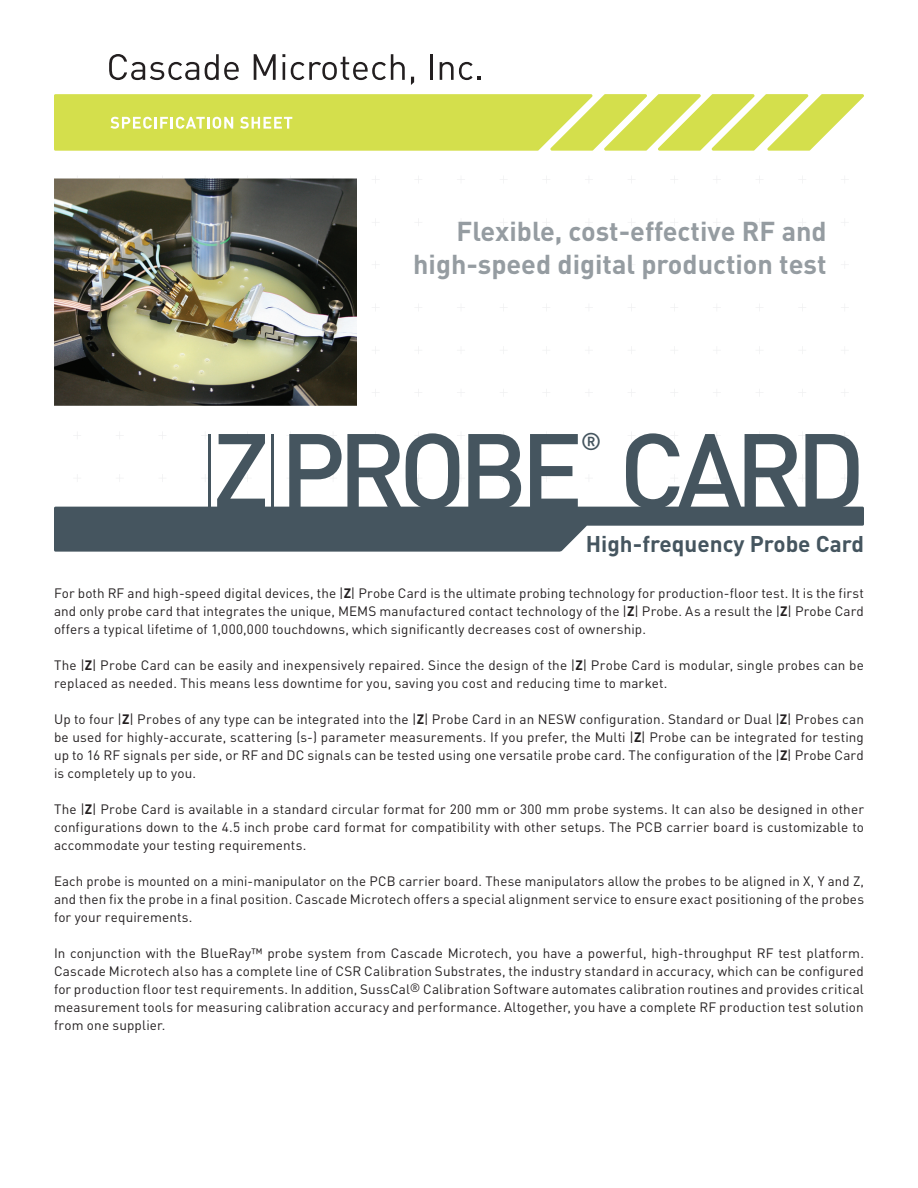
<style>
.page{position:relative;width:918px;height:1188px;background:#fff}
.page>*{position:absolute;margin:0;border:0;box-sizing:border-box;transform-origin:0 0}
.t1{font:500 105px "DINOT";letter-spacing:-.075em;color:#45555f}
.t2{font:700 27px/32.4px "DINOT";color:#959ca1;text-align:right}
.t3{font:500 24px "DINOT";color:#45555f}
.t4{font:700 22.5px "DINOT";color:#45555f}
.body{font:13.5px/18px "DINOT";letter-spacing:.01em;color:#231f20;text-align:justify}
.s1{font-weight:700}
.s2{font-size:12px}
</style>
<div class="page">
<svg style="left:159px;top:432px;width:7px;height:7px"></svg>
<svg style="left:244px;top:432px;width:7px;height:7px"></svg>
<svg style="left:287px;top:432px;width:7px;height:7px"></svg>
<svg style="left:372px;top:432px;width:7px;height:7px"></svg>
<svg style="left:415px;top:432px;width:7px;height:7px"></svg>
<svg style="left:500px;top:432px;width:7px;height:7px"></svg>
<svg style="left:543px;top:432px;width:7px;height:7px"></svg>
<svg style="left:628px;top:432px;width:7px;height:7px"></svg>
<svg style="left:671px;top:432px;width:7px;height:7px"></svg>
<svg style="left:756px;top:432px;width:7px;height:7px"></svg>
<svg style="left:799px;top:432px;width:7px;height:7px"></svg>
<svg style="left:372px;top:389px;width:7px;height:7px"></svg>
<svg style="left:415px;top:389px;width:7px;height:7px"></svg>
<svg style="left:500px;top:389px;width:7px;height:7px"></svg>
<svg style="left:543px;top:389px;width:7px;height:7px"></svg>
<svg style="left:628px;top:389px;width:7px;height:7px"></svg>
<svg style="left:671px;top:389px;width:7px;height:7px"></svg>
<svg style="left:756px;top:389px;width:7px;height:7px"></svg>
<svg style="left:799px;top:389px;width:7px;height:7px"></svg>
<svg style="left:372px;top:304px;width:7px;height:7px"></svg>
<svg style="left:415px;top:304px;width:7px;height:7px"></svg>
<svg style="left:500px;top:304px;width:7px;height:7px"></svg>
<svg style="left:543px;top:304px;width:7px;height:7px"></svg>
<svg style="left:628px;top:304px;width:7px;height:7px"></svg>
<svg style="left:671px;top:304px;width:7px;height:7px"></svg>
<svg style="left:756px;top:304px;width:7px;height:7px"></svg>
<svg style="left:799px;top:304px;width:7px;height:7px"></svg>
<svg style="left:372px;top:176px;width:7px;height:7px"></svg>
<svg style="left:415px;top:176px;width:7px;height:7px"></svg>
<svg style="left:500px;top:176px;width:7px;height:7px"></svg>
<svg style="left:543px;top:176px;width:7px;height:7px"></svg>
<svg style="left:628px;top:176px;width:7px;height:7px"></svg>
<svg style="left:671px;top:176px;width:7px;height:7px"></svg>
<svg style="left:756px;top:176px;width:7px;height:7px"></svg>
<svg style="left:799px;top:176px;width:7px;height:7px"></svg>
<svg style="left:109px;top:54px;width:90px;height:26px"></svg>
<svg style="left:205px;top:54px;width:34px;height:26px"></svg>
<svg style="left:254px;top:54px;width:22px;height:26px"></svg>
<svg style="left:282px;top:54px;width:3px;height:26px"></svg>
<svg style="left:291px;top:54px;width:114px;height:26px"></svg>
<svg style="left:411px;top:77px;width:3px;height:8px"></svg>
<hr style="left:430px;top:54px;width:3px;height:26px;background:#231f20">
<svg style="left:440px;top:62px;width:41px;height:18px"></svg>
<svg style="left:54px;top:507px;width:810px;height:45px"></svg>
<svg style="left:54px;top:94px;width:810px;height:57px;background:#d8e25e"></svg>
<svg style="left:110px;top:117px;width:123px;height:12px"></svg>
<svg style="left:240px;top:117px;width:52px;height:12px"></svg>
<hr style="left:208px;top:434px;width:3px;height:73px;background:#45555f">
<hr style="left:271px;top:434px;width:3px;height:73px;background:#45555f">
<img style="left:54px;top:179px;width:302px;height:226px">
<p class="t2" style="left:413px;top:214px;width:415px">Flexible, cost-effective RF and high-speed digital production test</p>
<p class="t3" style="left:581px;top:425px;width:22px">®</p>
<p class="t1" style="left:212px;top:399px;width:655px">Z PROBE CARD</p>
<p class="t4" style="left:586px;top:528px;width:280px">High-frequency Probe Card</p>
<p class="body" style="left:54px;top:583px;width:811px">For both RF and high-speed digital devices, the |<span class="s1">Z</span>| Probe Card is the ultimate probing technology for production-floor test. It is the first and only probe card that integrates the unique, MEMS manufactured contact technology of the |<span class="s1">Z</span>| Probe. As a result the |<span class="s1">Z</span>| Probe Card offers a typical lifetime of 1,000,000 touchdowns, which significantly decreases cost of ownership.</p>
<p class="body" style="left:54px;top:655px;width:811px">The |<span class="s1">Z</span>| Probe Card can be easily and inexpensively repaired. Since the design of the |<span class="s1">Z</span>| Probe Card is modular, single probes can be replaced as needed. This means less downtime for you, saving you cost and reducing time to market.</p>
<p class="body" style="left:54px;top:709px;width:811px">Up to four |<span class="s1">Z</span>| Probes of any type can be integrated into the |<span class="s1">Z</span>| Probe Card in an NESW configuration. Standard or Dual |<span class="s1">Z</span>| Probes can be used for highly-accurate, scattering (s-) parameter measurements. If you prefer, the Multi |<span class="s1">Z</span>| Probe can be integrated for testing up to 16 RF signals per side, or RF and DC signals can be tested using one versatile probe card. The configuration of the |<span class="s1">Z</span>| Probe Card is completely up to you.</p>
<p class="body" style="left:54px;top:799px;width:812px">The |<span class="s1">Z</span>| Probe Card is available in a standard circular format for 200 mm or 300 mm probe systems. It can also be designed in other configurations down to the 4.5 inch probe card format for compatibility with other setups. The PCB carrier board is customizable to accommodate your testing requirements.</p>
<p class="body" style="left:54px;top:871px;width:812px">Each probe is mounted on a mini-manipulator on the PCB carrier board. These manipulators allow the probes to be aligned in X, Y and Z, and then fix the probe in a final position. Cascade Microtech offers a special alignment service to ensure exact positioning of the probes for your requirements.</p>
<p class="body" style="left:54px;top:943px;width:812px">In conjunction with the BlueRay™ probe system from Cascade Microtech, you have a powerful, high-throughput RF test platform.<br>Cascade Microtech also has a complete line of CSR Calibration Substrates, the industry standard in accuracy, which can be configured for production floor test requirements. In addition, SussCal<span class="s2">®</span> Calibration Software automates calibration routines and provides critical measurement tools for measuring calibration accuracy and performance. Altogether, you have a complete RF production test solution from one supplier.</p>
</div>
